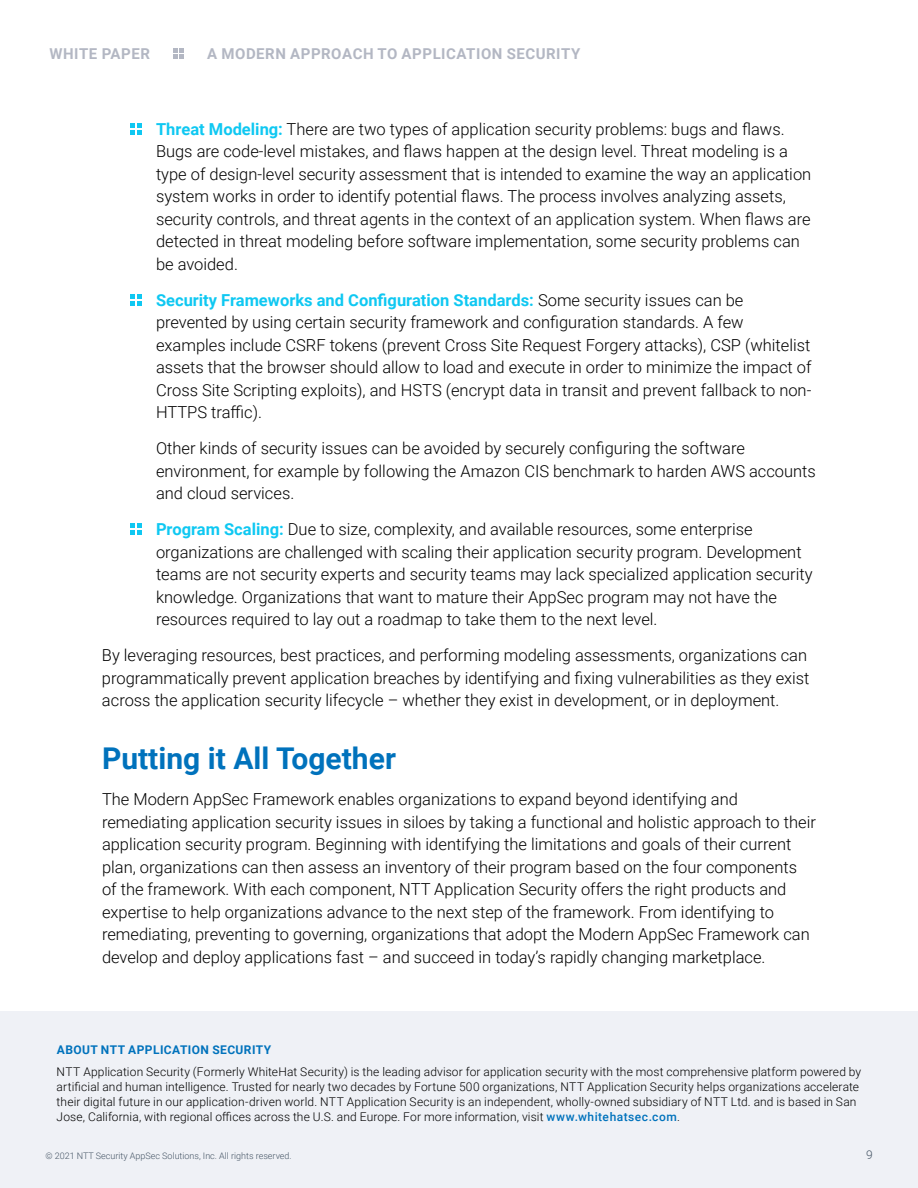
<style>
.page{position:relative;width:918px;height:1188px;background:#fff}
.page>*{position:absolute;margin:0;border:0;box-sizing:border-box;transform-origin:0 0}
.t1{font:700 30px "Roboto";color:#0072bc}
.t2{font:300 16.5px/22.5px "Roboto";color:#000}
.t3{font:700 15px "Roboto";letter-spacing:.035em;color:#b3b7c3}
.t4{font:300 12px/15px "Roboto";letter-spacing:.01em;color:#000}
.t5{font:700 12px "Roboto";letter-spacing:.035em;color:#0072bc}
.t6{font:300 12px "Roboto";color:#455565}
.t7{font:300 9px "Roboto";color:#455565}
.s1{font-weight:700;color:#0fc8f2}
.s2{font-weight:500;color:#0072bc}
</style>
<div class="page">
<svg style="left:173px;top:48px;width:11px;height:11px"></svg>
<svg style="left:130px;top:294px;width:12px;height:12px"></svg>
<svg style="left:130px;top:123px;width:12px;height:12px"></svg>
<svg style="left:130px;top:523px;width:12px;height:12px"></svg>
<div style="left:0;top:1012px;width:918px;height:176px;background:#eff1f6"></div>
<p class="t3" style="left:49px;top:43px;width:102px">WHITE PAPER</p>
<p class="t3" style="left:207px;top:43px;width:375px">A MODERN APPROACH TO APPLICATION SECURITY</p>
<p class="t2" style="left:156px;top:117px;width:657px"><span class="s1">Threat Modeling:</span> There are two types of application security problems: bugs and flaws.<br>Bugs are code-level mistakes, and flaws happen at the design level. Threat modeling is a type of design-level security assessment that is intended to examine the way an application system works in order to identify potential flaws. The process involves analyzing assets, security controls, and threat agents in the context of an application system. When flaws are detected in threat modeling before software implementation, some security problems can be avoided.</p>
<p class="t2" style="left:156px;top:288px;width:657px"><span class="s1">Security Frameworks and Configuration Standards:</span> Some security issues can be prevented by using certain security framework and configuration standards. A few examples include CSRF tokens (prevent Cross Site Request Forgery attacks), CSP (whitelist assets that the browser should allow to load and execute in order to minimize the impact of Cross Site Scripting exploits), and HSTS (encrypt data in transit and prevent fallback to non-HTTPS traffic).</p>
<p class="t2" style="left:156px;top:437px;width:661px">Other kinds of security issues can be avoided by securely configuring the software environment, for example by following the Amazon CIS benchmark to harden AWS accounts and cloud services.</p>
<p class="t2" style="left:156px;top:518px;width:658px"><span class="s1">Program Scaling:</span> Due to size, complexity, and available resources, some enterprise organizations are challenged with scaling their application security program. Development teams are not security experts and security teams may lack specialized application security knowledge. Organizations that want to mature their AppSec program may not have the resources required to lay out a roadmap to take them to the next level.</p>
<p class="t2" style="left:102px;top:644px;width:709px">By leveraging resources, best practices, and performing modeling assessments, organizations can programmatically prevent application breaches by identifying and fixing vulnerabilities as they exist across the application security lifecycle – whether they exist in development, or in deployment.</p>
<h1 class="t1" style="left:102px;top:738px;width:295px">Putting it All Together</h1>
<p class="t2" style="left:102px;top:787px;width:716px">The Modern AppSec Framework enables organizations to expand beyond identifying and remediating application security issues in siloes by taking a functional and holistic approach to their application security program. Beginning with identifying the limitations and goals of their current plan, organizations can then assess an inventory of their program based on the four components<br>of the framework. With each component, NTT Application Security offers the right products and expertise to help organizations advance to the next step of the framework. From identifying to remediating, preventing to governing, organizations that adopt the Modern AppSec Framework can develop and deploy applications fast – and succeed in today’s rapidly changing marketplace.</p>
<p class="t5" style="left:57px;top:1041px;width:216px">ABOUT NTT APPLICATION SECURITY</p>
<p class="t4" style="left:57px;top:1063px;width:806px">NTT Application Security (Formerly WhiteHat Security) is the leading advisor for application security with the most comprehensive platform powered by artificial and human intelligence. Trusted for nearly two decades by Fortune 500 organizations, NTT Application Security helps organizations accelerate their digital future in our application-driven world. NTT Application Security is an independent, wholly-owned subsidiary of NTT Ltd. and is based in San Jose, California, with regional offices across the U.S. and Europe. For more information, visit <span class="s2">www.whitehatsec.com</span>.</p>
<p class="t7" style="left:45px;top:1149px;width:248px">© 2021 NTT Security AppSec Solutions, Inc. All rights reserved.</p>
<p class="t6" style="left:866px;top:1146px;width:8px">9</p>
</div>
